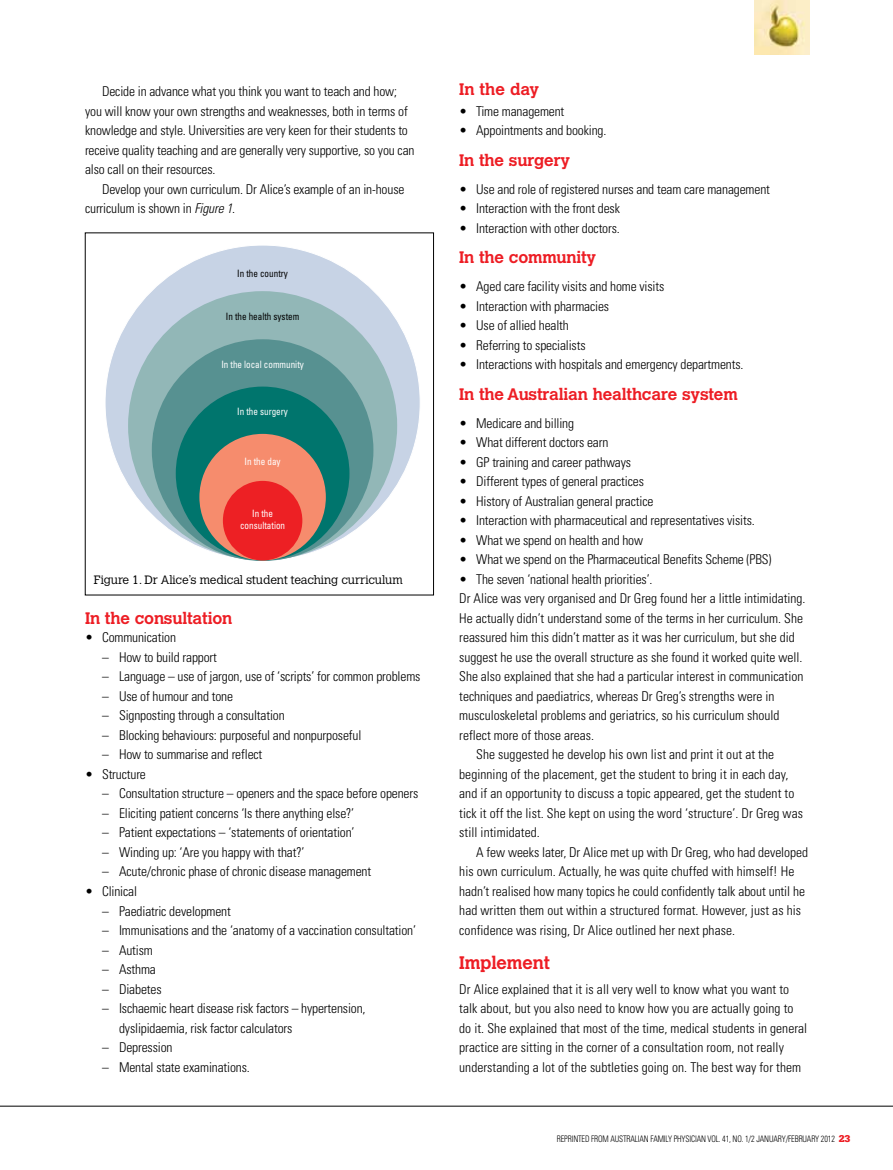
<style>
.page{position:relative;width:893px;height:1170px;background:#fff}
.page>*{position:absolute;margin:0;border:0;box-sizing:border-box;transform-origin:0 0}
.t1{font:700 18px "Calvert";letter-spacing:-.01em;color:#ed1d24}
.t2{font:700 16.5px "Calvert";letter-spacing:-.01em;color:#ed1d24}
.t3{font:300 condensed 13.5px/19.5px "Univers LT";letter-spacing:-.01em;color:#000}
.t4{font:300 12px "Calvert";letter-spacing:-.01em;color:#000}
.t5{font:condensed 10.2px/12.1px "Univers LT";color:#fff;text-align:center;scale:.9 1}
.t6{font:condensed 10.2px "Univers LT";color:#000;scale:.9 1}
.t7{font:300 condensed 9px "Univers LT";letter-spacing:-.015em;color:#000;scale:.9 1}
.s1{font-style:italic}
.s2{font-family:"Serifa LT";font-weight:900;font-stretch:normal;font-size:10.5px;color:#ed1d24}
</style>
<div class="page">
<hr style="left:0;top:1105px;width:893px;height:1px;background:#000">
<img style="left:755px;top:0;width:54px;height:54px">
<div style="left:105px;top:245px;width:315px;height:315px;background:#c7d3e5;border-radius:50%"></div>
<div style="left:128px;top:291px;width:269px;height:269px;background:#92b7b7;border-radius:50%"></div>
<div style="left:152px;top:339px;width:221px;height:222px;background:#579191;border-radius:50%"></div>
<div style="left:176px;top:386px;width:173px;height:174px;background:#00756d;border-radius:50%"></div>
<div style="left:199px;top:434px;width:127px;height:126px;background:#f68c6d;border-radius:50%"></div>
<div style="left:223px;top:481px;width:79px;height:79px;background:#ed2024;border-radius:50%"></div>
<p class="t3" style="left:85px;top:82px;width:331px;text-indent:17px">Decide in advance what you think you want to teach and how; you will know your own strengths and weaknesses, both in terms of knowledge and style. Universities are very keen for their students to receive quality teaching and are generally very supportive, so you can also call on their resources.</p>
<p class="t3" style="left:85px;top:179px;width:321px;text-indent:17px">Develop your own curriculum. Dr Alice’s example of an in-house curriculum is shown in <span class="s1">Figure 1</span>.</p>
<p class="t6" style="left:237px;top:267px;width:58px">In the country</p>
<p class="t6" style="left:226px;top:310px;width:83px">In the health system</p>
<p class="t5" style="left:221px;top:358px;width:93px">In the local community</p>
<p class="t5" style="left:237px;top:405px;width:58px">In the surgery</p>
<p class="t5" style="left:245px;top:455px;width:41px">In the day</p>
<p class="t5" style="left:240px;top:507px;width:52px">In the consultation</p>
<p class="t4" style="left:94px;top:573px;width:310px">Figure 1. Dr Alice’s medical student teaching curriculum</p>
<p class="t2" style="left:85px;top:607px;width:149px">In the consultation</p>
<p class="t3" style="left:85px;top:628px;width:93px">• Communication</p>
<p class="t3" style="left:102px;top:647px;width:116px">– How to build rapport</p>
<p class="t3" style="left:102px;top:667px;width:320px">– Language – use of jargon, use of ‘scripts’ for common problems</p>
<p class="t3" style="left:102px;top:686px;width:133px">– Use of humour and tone</p>
<p class="t3" style="left:102px;top:706px;width:184px">– Signposting through a consultation</p>
<p class="t3" style="left:102px;top:725px;width:261px">– Blocking behaviours: purposeful and nonpurposeful</p>
<p class="t3" style="left:102px;top:745px;width:162px">– How to summarise and reflect</p>
<p class="t3" style="left:85px;top:764px;width:62px">• Structure</p>
<p class="t3" style="left:102px;top:783px;width:318px">– Consultation structure – openers and the space before openers</p>
<p class="t3" style="left:102px;top:803px;width:254px">– Eliciting patient concerns ‘Is there anything else?’</p>
<p class="t3" style="left:102px;top:822px;width:254px">– Patient expectations – ‘statements of orientation’</p>
<p class="t3" style="left:102px;top:842px;width:204px">– Winding up: ‘Are you happy with that?’</p>
<p class="t3" style="left:102px;top:861px;width:271px">– Acute/chronic phase of chronic disease management</p>
<p class="t3" style="left:85px;top:881px;width:54px">• Clinical</p>
<p class="t3" style="left:102px;top:900px;width:130px">– Paediatric development</p>
<p class="t3" style="left:102px;top:920px;width:315px">– Immunisations and the ‘anatomy of a vaccination consultation’</p>
<p class="t3" style="left:102px;top:939px;width:52px">– Autism</p>
<p class="t3" style="left:102px;top:959px;width:55px">– Asthma</p>
<p class="t3" style="left:102px;top:978px;width:61px">– Diabetes</p>
<p class="t3" style="left:119px;top:998px;width:248px;text-indent:-17px">– Ischaemic heart disease risk factors – hypertension, dyslipidaemia, risk factor calculators</p>
<p class="t3" style="left:102px;top:1037px;width:72px">– Depression</p>
<p class="t3" style="left:102px;top:1056px;width:149px">– Mental state examinations.</p>
<p class="t2" style="left:459px;top:78px;width:81px">In the day</p>
<p class="t3" style="left:459px;top:101px;width:107px">• Time management</p>
<p class="t3" style="left:459px;top:121px;width:149px">• Appointments and booking.</p>
<p class="t2" style="left:459px;top:150px;width:112px">In the surgery</p>
<p class="t3" style="left:459px;top:179px;width:312px">• Use and role of registered nurses and team care management</p>
<p class="t3" style="left:459px;top:199px;width:162px">• Interaction with the front desk</p>
<p class="t3" style="left:459px;top:218px;width:162px">• Interaction with other doctors.</p>
<p class="t2" style="left:459px;top:247px;width:138px">In the community</p>
<p class="t3" style="left:459px;top:277px;width:207px">• Aged care facility visits and home visits</p>
<p class="t3" style="left:459px;top:296px;width:151px">• Interaction with pharmacies</p>
<p class="t3" style="left:459px;top:316px;width:111px">• Use of allied health</p>
<p class="t3" style="left:459px;top:335px;width:128px">• Referring to specialists</p>
<p class="t3" style="left:459px;top:355px;width:286px">• Interactions with hospitals and emergency departments.</p>
<p class="t2" style="left:459px;top:384px;width:280px">In the Australian healthcare system</p>
<p class="t3" style="left:459px;top:413px;width:116px">• Medicare and billing</p>
<p class="t3" style="left:459px;top:433px;width:151px">• What different doctors earn</p>
<p class="t3" style="left:459px;top:452px;width:173px">• GP training and career pathways</p>
<p class="t3" style="left:459px;top:472px;width:186px">• Different types of general practices</p>
<p class="t3" style="left:459px;top:491px;width:196px">• History of Australian general practice</p>
<p class="t3" style="left:459px;top:511px;width:297px">• Interaction with pharmaceutical and representatives visits.</p>
<p class="t3" style="left:459px;top:530px;width:185px">• What we spend on health and how</p>
<p class="t3" style="left:459px;top:549px;width:314px">• What we spend on the Pharmaceutical Benefits Scheme (PBS)</p>
<p class="t3" style="left:459px;top:569px;width:195px">• The seven ‘national health priorities’.</p>
<p class="t3" style="left:459px;top:588px;width:348px">Dr Alice was very organised and Dr Greg found her a little intimidating.</p>
<p class="t3" style="left:459px;top:608px;width:345px">He actually didn’t understand some of the terms in her curriculum. She</p>
<p class="t3" style="left:459px;top:627px;width:337px">reassured him this didn’t matter as it was her curriculum, but she did</p>
<p class="t3" style="left:459px;top:647px;width:345px">suggest he use the overall structure as she found it worked quite well.</p>
<p class="t3" style="left:459px;top:666px;width:346px">She also explained that she had a particular interest in communication</p>
<p class="t3" style="left:459px;top:686px;width:317px">techniques and paediatrics, whereas Dr Greg’s strengths were in</p>
<p class="t3" style="left:459px;top:705px;width:322px">musculoskeletal problems and geriatrics, so his curriculum should</p>
<p class="t3" style="left:459px;top:725px;width:136px">reflect more of those areas.</p>
<p class="t3" style="left:476px;top:744px;width:299px">She suggested he develop his own list and print it out at the</p>
<p class="t3" style="left:459px;top:764px;width:331px">beginning of the placement, get the student to bring it in each day,</p>
<p class="t3" style="left:459px;top:783px;width:337px">and if an opportunity to discuss a topic appeared, get the student to</p>
<p class="t3" style="left:459px;top:803px;width:345px">tick it off the list. She kept on using the word ‘structure’. Dr Greg was</p>
<p class="t3" style="left:459px;top:822px;width:82px">still intimidated.</p>
<p class="t3" style="left:476px;top:842px;width:333px">A few weeks later, Dr Alice met up with Dr Greg, who had developed</p>
<p class="t3" style="left:459px;top:861px;width:337px">his own curriculum. Actually, he was quite chuffed with himself! He</p>
<p class="t3" style="left:459px;top:881px;width:347px">hadn’t realised how many topics he could confidently talk about until he</p>
<p class="t3" style="left:459px;top:900px;width:343px">had written them out within a structured format. However, just as his</p>
<p class="t3" style="left:459px;top:920px;width:277px">confidence was rising, Dr Alice outlined her next phase.</p>
<h1 class="t1" style="left:459px;top:951px;width:92px">Implement</h1>
<p class="t3" style="left:459px;top:979px;width:350px">Dr Alice explained that it is all very well to know what you want to talk about, but you also need to know how you are actually going to do it. She explained that most of the time, medical students in general practice are sitting in the corner of a consultation room, not really understanding a lot of the subtleties going on. The best way for them</p>
<p class="t7" style="left:557px;top:1133px;width:328px">Repr inted from Australian Family Physician Vol. 41, No. 1/2 january/febr uary 2012 <span class="s2">23</span></p>
</div>
